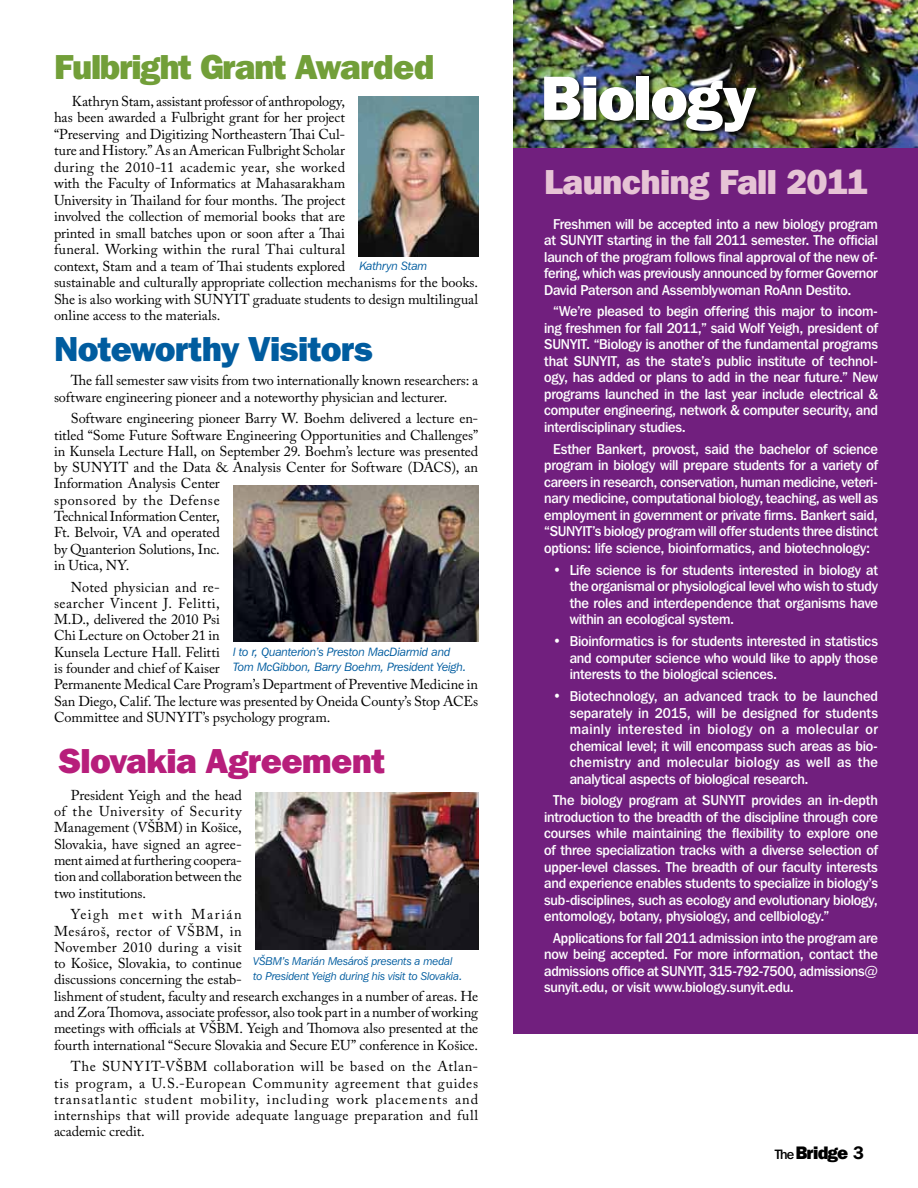
<style>
.page{position:relative;width:918px;height:1188px;background:#fff}
.page>*{position:absolute;margin:0;border:0;box-sizing:border-box;transform-origin:0 0}
.t1{font:800 62.1px "Franklin Gothic IT Cby BT";letter-spacing:-.025em;color:#fff}
.t2{font:800 34.5px "Franklin Gothic IT Cby BT";letter-spacing:-.04em;color:#729f39}
.t3{font:800 34.5px "Franklin Gothic IT Cby BT";letter-spacing:-.02em;color:#005c9f}
.t4{font:800 34.5px "Franklin Gothic IT Cby BT";letter-spacing:-.02em;color:#e6c4d5}
.t5{font:800 34.5px "Franklin Gothic IT Cby BT";letter-spacing:-.02em;color:#b71e7b}
.t6{font:800 18px "Franklin Gothic IT Cby BT";letter-spacing:-.05em;color:#000}
.t7{font:14.25px/16.4px "Adobe Caslon Pro";letter-spacing:-.005em;color:#000}
.t8{font:500 14.25px/16.5px "Franklin Gothic IT Cby BT";letter-spacing:-.015em;color:#fff;text-align:justify;scale:.95 1}
.t9{font:italic 12px/15px "Franklin Gothic IT Cby BT";letter-spacing:-.01em;color:#005c9f}
.t10{font:italic 11.25px/15px "Franklin Gothic IT Cby BT";letter-spacing:-.01em;color:#005c9f}
.s1{font-weight:500;font-size:13.5px}
.s2{font-weight:600}
</style>
<div class="page">
<img style="left:233px;top:485px;width:245px;height:156px">
<div style="left:513px;top:0;width:405px;height:1033px;background:#711f7e"></div>
<img style="left:359px;top:96px;width:119px;height:160px">
<img style="left:513px;top:0;width:405px;height:147px">
<div style="left:544px;top:76px;width:219px;height:62px;background:#000;opacity:.75"></div>
<img style="left:255px;top:792px;width:223px;height:157px">
<h2 class="t2" style="left:54px;top:45px;width:382px">Fulbright Grant Awarded</h2>
<p class="t7" style="left:54px;top:93px;width:426px;text-indent:18px">Kathryn Stam, assistant professor of anthropology,<br>has been awarded a Fulbright grant for her project<br>“Preserving and Digitizing Northeastern Thai Cul-<br>ture and History.” As an American Fulbright Scholar<br>during the 2010-11 academic year, she worked<br>with the Faculty of Informatics at Mahasarakham<br>University in Thailand for four months. The project<br>involved the collection of memorial books that are<br>printed in small batches upon or soon after a Thai<br>funeral. Working within the rural Thai cultural<br>context, Stam and a team of Thai students explored<br>sustainable and culturally appropriate collection mechanisms for the books.<br>She is also working with SUNYIT graduate students to design multilingual online access to the materials.</p>
<p class="t9" style="left:359px;top:258px;width:70px">Kathryn Stam</p>
<h2 class="t3" style="left:54px;top:327px;width:321px">Noteworthy Visitors</h2>
<p class="t7" style="left:54px;top:372px;width:426px;text-indent:17px">The fall semester saw visits from two internationally known researchers: a software engineering pioneer and a noteworthy physician and lecturer.</p>
<p class="t7" style="left:54px;top:410px;width:426px;text-indent:17px">Software engineering pioneer Barry W. Boehm delivered a lecture en&shy;titled “Some Future Software Engineering Opportunities and Challenges” in Kunsela Lecture Hall, on September 29. Boehm’s lecture was presented by SUNYIT and the Data &amp; Analysis Center for Software (DACS), an Information Analysis Center<br>sponsored by the Defense<br>Technical Information Center,<br>Ft. Belvoir, VA and operated<br>by Quanterion Solutions, Inc.<br>in Utica, NY.</p>
<p class="t7" style="left:54px;top:578px;width:426px;text-indent:17px">Noted physician and re-<br>searcher Vincent J. Felitti,<br>M.D., delivered the 2010 Psi<br>Chi Lecture on October 21 in<br>Kunsela Lecture Hall. Felitti<br>is founder and chief of Kaiser<br>Permanente Medical Care Program’s Department of Preventive Medicine in San Diego, Calif. The lecture was presented by Oneida County’s Stop ACEs Committee and SUNYIT’s psychology program.</p>
<p class="t9" style="left:233px;top:644px;width:235px">l to r, Quanterion’s Preston MacDiarmid and<br>Tom McGibbon, Barry Boehm, President Yeigh.</p>
<h2 class="t5" style="left:58px;top:739px;width:329px">Slovakia Agreement</h2>
<p class="t7" style="left:54px;top:787px;width:189px;text-align:justify;text-indent:17px">President Yeigh and the head of the University of Security Management (VŠBM) in Košice, Slovakia, have signed an agree&shy;ment aimed at furthering coopera&shy;tion and collaboration between the two institutions.</p>
<p class="t7" style="left:54px;top:906px;width:426px;text-indent:17px">Yeigh met with Marián<br>Mesároš, rector of VŠBM, in<br>November 2010 during a visit<br>to Košice, Slovakia, to continue<br>discussions concerning the estab-<br>lishment of student, faculty and research exchanges in a number of areas. He and Zora Thomova, associate professor, also took part in a number of working meetings with officials at VŠBM. Yeigh and Thomova also presented at the fourth international “Secure Slovakia and Secure EU” conference in Košice.</p>
<p class="t7" style="left:54px;top:1058px;width:426px;text-align:justify;text-indent:17px">The SUNYIT-VŠBM collaboration will be based on the Atlan&shy;tis program, a U.S.-European Community agreement that guides transatlantic student mobility, including work placements and internships that will provide adequate language preparation and full academic credit.</p>
<p class="t10" style="left:253px;top:953px;width:211px">VŠBM’s Marián Mesároš presents a medal to President Yeigh during his visit to Slovakia.</p>
<h1 class="t1" style="left:541px;top:58px;width:216px">Biology</h1>
<h2 class="t4" style="left:544px;top:160px;width:325px">Launching Fall 2011</h2>
<p class="t8" style="left:544px;top:215px;width:353px;text-indent:9px">Freshmen will be accepted into a new biology program at SUNYIT starting in the fall 2011 semester. The official launch of the program follows final approval of the new of&shy;fering, which was previously announced by former Governor David Paterson and Assemblywoman RoAnn Destito.</p>
<p class="t8" style="left:544px;top:303px;width:353px;text-indent:9px">“We’re pleased to begin offering this major to incom&shy;ing freshmen for fall 2011,” said Wolf Yeigh, president of SUNYIT. “Biology is another of the fundamental programs that SUNYIT, as the state’s public institute of technol&shy;ogy, has added or plans to add in the near future.” New programs launched in the last year include electrical &amp; computer engineering, network &amp; computer security, and interdisciplinary studies.</p>
<p class="t8" style="left:544px;top:440px;width:353px;text-indent:9px">Esther Bankert, provost, said the bachelor of science program in biology will prepare students for a variety of careers in research, conservation, human medicine, veteri&shy;nary medicine, computational biology, teaching, as well as employment in government or private firms. Bankert said, “SUNYIT’s biology program will offer students three distinct options: life science, bioinformatics, and biotechnology:</p>
<p class="t8" style="left:570px;top:561px;width:326px;text-indent:-17px">• Life science is for students interested in biology at the organismal or physiological level who wish to study the roles and interdependence that organisms have within an ecological system.</p>
<p class="t8" style="left:570px;top:633px;width:326px;text-indent:-17px">• Bioinformatics is for students interested in statistics and computer science who would like to apply those interests to the biological sciences.</p>
<p class="t8" style="left:570px;top:688px;width:326px;text-indent:-17px">• Biotechnology, an advanced track to be launched separately in 2015, will be designed for students mainly interested in biology on a molecular or chemical level; it will encompass such areas as bio&shy;chemistry and molecular biology as well as the analytical aspects of biological research.</p>
<p class="t8" style="left:544px;top:792px;width:353px;text-indent:9px">The biology program at SUNYIT provides an in-depth introduction to the breadth of the discipline through core courses while maintaining the flexibility to explore one of three specialization tracks with a diverse selection of upper-level classes. The breadth of our faculty interests and experience enables students to specialize in biology’s sub-disciplines, such as ecology and evolutionary biology, entomology, botany, physiology, and cellbiology.”</p>
<p class="t8" style="left:544px;top:929px;width:353px;text-indent:9px">Applications for fall 2011 admission into the program are now being accepted. For more information, contact the admissions office at SUNYIT, 315-792-7500, admissions@ sunyit.edu, or visit www.biology.sunyit.edu.</p>
<p class="t6" style="left:775px;top:1142px;width:91px"><span class="s1">The</span>Bridge <span class="s2">3</span></p>
</div>
